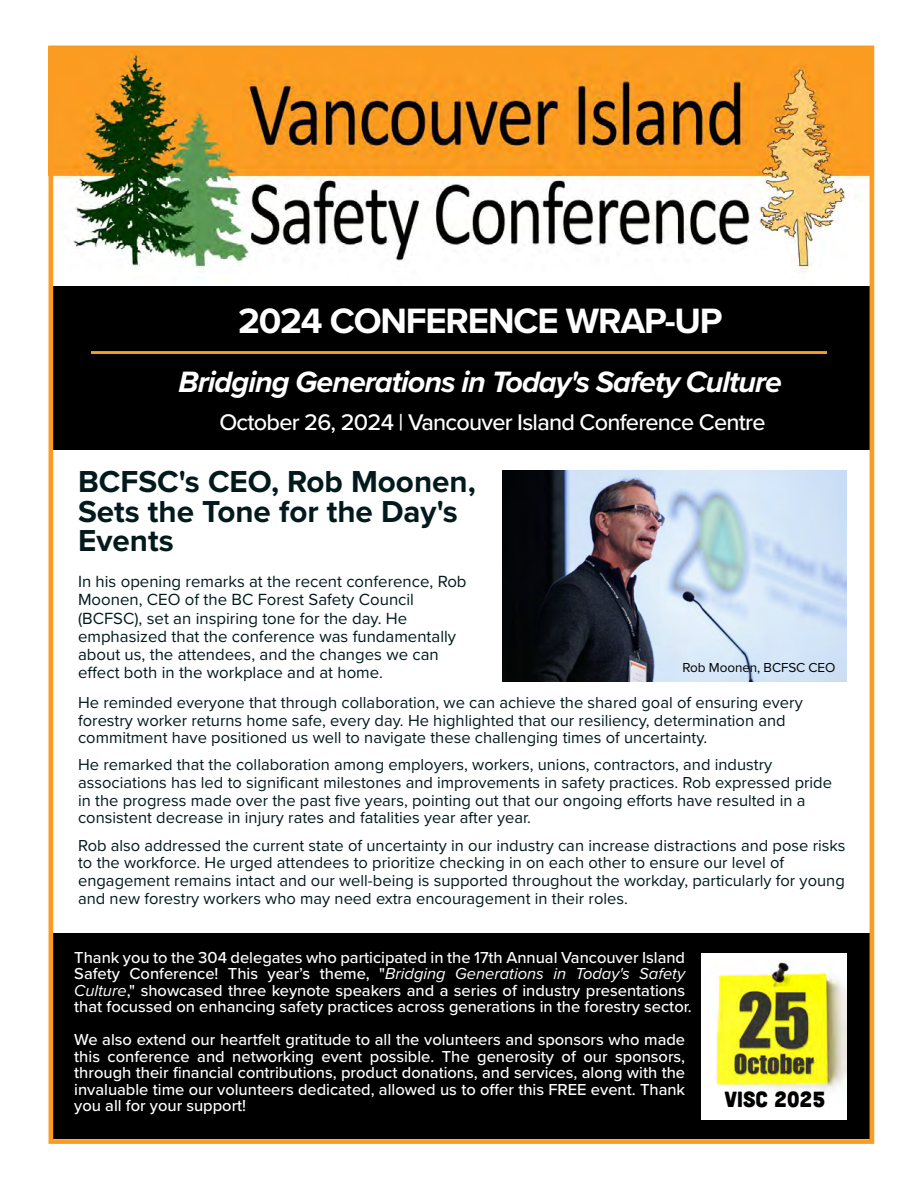
<style>
.page{position:relative;width:918px;height:1188px;background:#fff}
.page>*{position:absolute;margin:0;border:0;box-sizing:border-box;transform-origin:0 0}
.t1{font:700 36.45px "Proxima Nova";letter-spacing:-.03em;color:#fff}
.t2{font:700 31.5px/29.2px "Proxima Nova";color:#021a1c}
.t3{font:italic 700 30.45px "Proxima Nova";letter-spacing:-.03em;color:#fff}
.t4{font:italic 600 26.55px "Proxima Nova";letter-spacing:-.045em;color:#fff}
.t5{font:500 23.4px "Proxima Nova";letter-spacing:-.03em;color:#fff}
.t6{font:21.9px "Cubano";color:#000}
.t7{font:16.8px/18.1px "Proxima Nova";color:#021a1c}
.t8{font:16.5px/17.7px "Proxima Nova";color:#021a1c}
.t9{font:500 16.5px/16.5px "Proxima Nova";color:#fff}
.t10{font:13.5px "Proxima Nova";letter-spacing:-.005em;color:#000}
.s1{font-weight:400;font-style:italic}
</style>
<div class="page">
<img style="left:55px;top:52px;width:813px;height:221px">
<div style="left:53px;top:933px;width:817px;height:206px;background:#000"></div>
<div style="left:53px;top:286px;width:817px;height:164px;background:#000"></div>
<hr style="left:91px;top:351px;width:736px;height:3px;background:#fa9d23">
<div style="left:702px;top:953px;width:145px;height:167px;background:#fff"></div>
<img style="left:716px;top:962px;width:131px;height:130px">
<img style="left:503px;top:471px;width:344px;height:210px">
<div style="left:49px;top:46px;width:825px;height:1098px;border:5px solid #f99c23"></div>
<h3 class="t4" style="left:239px;top:296px;width:501px">Bridging Generations in Today's Safety Culture</h3>
<h1 class="t1" style="left:238px;top:294px;width:486px">2024 CONFERENCE WRAP-UP</h1>
<h3 class="t3" style="left:179px;top:359px;width:605px">Bridging Generations in Today's Safety Culture</h3>
<h3 class="t5" style="left:219px;top:404px;width:548px">October 26, 2024 | Vancouver Island Conference Centre</h3>
<h2 class="t2" style="left:78px;top:467px;width:399px">BCFSC's CEO, Rob Moonen,<br>Sets the Tone for the Day's<br>Events</h2>
<p class="t7" style="left:78px;top:572px;width:390px">In his opening remarks at the recent conference, Rob Moonen, CEO of the BC Forest Safety Council (BCFSC), set an inspiring tone for the day. He emphasized that the conference was fundamentally about us, the attendees, and the changes we can effect both in the workplace and at home.</p>
<p class="t8" style="left:78px;top:693px;width:726px">He reminded everyone that through collaboration, we can achieve the shared goal of ensuring every forestry worker returns home safe, every day. He highlighted that our resiliency, determination and commitment have positioned us well to navigate these challenging times of uncertainty.</p>
<p class="t8" style="left:78px;top:755px;width:755px">He remarked that the collaboration among employers, workers, unions, contractors, and industry associations has led to significant milestones and improvements in safety practices. Rob expressed pride in the progress made over the past five years, pointing out that our ongoing efforts have resulted in a consistent decrease in injury rates and fatalities year after year.</p>
<p class="t8" style="left:78px;top:836px;width:769px">Rob also addressed the current state of uncertainty in our industry can increase distractions and pose risks to the workforce. He urged attendees to prioritize checking in on each other to ensure our level of engagement remains intact and our well-being is supported throughout the workday, particularly for young and new forestry workers who may need extra encouragement in their roles.</p>
<p class="t10" style="left:683px;top:658px;width:155px">Rob Moonen, BCFSC CEO</p>
<p class="t9" style="left:74px;top:949px;width:619px">Thank you to the 304 delegates who participated in the 17th Annual Vancouver Island Safety Conference! This year’s theme, "<span class="s1">Bridging Generations in Today's Safety Culture</span>," showcased three keynote speakers and a series of industry presentations that focussed on enhancing safety practices across generations in the forestry sector.</p>
<p class="t9" style="left:74px;top:1031px;width:612px;text-align:justify">We also extend our heartfelt gratitude to all the volunteers and sponsors who made this conference and networking event possible. The generosity of our sponsors, through their financial contributions, product donations, and services, along with the invaluable time our volunteers dedicated, allowed us to offer this FREE event. Thank you all for your support!</p>
<h3 class="t6" style="left:725px;top:1086px;width:102px">VISC 2025</h3>
</div>
